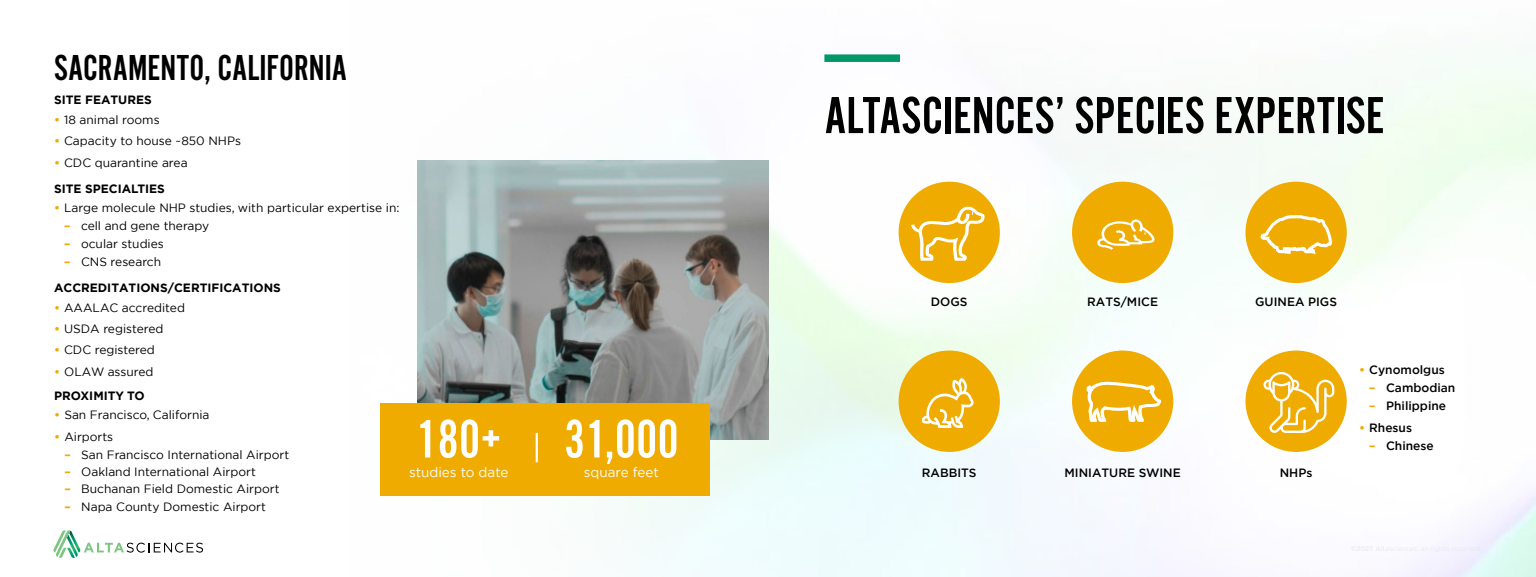
<style>
.page{position:relative;width:1536px;height:577px;background:#fff}
.page>*{position:absolute;margin:0;border:0;box-sizing:border-box;transform-origin:0 0}
.t1{font:56.25px "Alternate Got No 2 D";color:#fff}
.t2{font:54px "Alternate Got No 2 D";color:#000}
.t3{font:37.5px "Alternate Got No 2 D";color:#000}
.t4{font:13.5px "Gotham";color:#fff}
.t5{font:12px/25.9px "Gotham";color:#000}
.t6{font:500 12px "Gotham";color:#000}
.t7{font:700 12px/25.9px "Gotham";color:#000}
.s1{font-weight:700;color:#f0ab00}
.s2{font-weight:700}
.s3{color:#f0ab00}
.s4{font-weight:400}
</style>
<div class="page">
<svg style="left:53px;top:530px;width:150px;height:28px"></svg>
<img style="left:380px;top:62px;width:1156px;height:514px">
<img style="left:417px;top:161px;width:351px;height:278px">
<div style="left:381px;top:403px;width:329px;height:92px;background:#f0ab00"></div>
<hr style="left:536px;top:432px;width:2px;height:30px;background:#fff">
<div style="left:824px;top:54px;width:76px;height:8px;background:#009866"></div>
<div style="left:898px;top:181px;width:102px;height:102px;background:#f0ab00;border-radius:50%"></div>
<svg style="left:911px;top:206px;width:73px;height:55px"></svg>
<div style="left:898px;top:350px;width:102px;height:101px;background:#f0ab00;border-radius:50%"></div>
<svg style="left:921px;top:378px;width:53px;height:50px"></svg>
<div style="left:1072px;top:181px;width:101px;height:102px;background:#f0ab00;border-radius:50%"></div>
<svg style="left:1072px;top:217px;width:83px;height:35px"></svg>
<div style="left:1245px;top:181px;width:102px;height:102px;background:#f0ab00;border-radius:50%"></div>
<svg style="left:1260px;top:215px;width:72px;height:39px"></svg>
<div style="left:1072px;top:350px;width:101px;height:101px;background:#f0ab00;border-radius:50%"></div>
<svg style="left:1086px;top:381px;width:75px;height:40px"></svg>
<div style="left:1245px;top:350px;width:102px;height:101px;background:#f0ab00;border-radius:50%"></div>
<svg style="left:1263px;top:371px;width:71px;height:61px"></svg>
<h3 class="t3" style="left:54px;top:47px;width:295px">SACRAMENTO, CALIFORNIA</h3>
<p class="t7" style="left:54px;top:87px;width:99px">SITE FEATURES</p>
<p class="t5" style="left:54px;top:106px;width:107px"><span class="s1">•</span> 18 animal rooms</p>
<p class="t5" style="left:54px;top:128px;width:188px"><span class="s1">•</span> Capacity to house ~850 NHPs</p>
<p class="t5" style="left:54px;top:149px;width:135px"><span class="s1">•</span> CDC quarantine area<br><span class="s2">SITE SPECIALTIES</span></p>
<p class="t5" style="left:54px;top:194px;width:347px"><span class="s1">•</span> Large molecule NHP studies, with particular expertise in:</p>
<p class="t5" style="left:64px;top:212px;width:147px"><span class="s1">–</span> cell and gene therapy</p>
<p class="t5" style="left:64px;top:230px;width:101px"><span class="s1">–</span> ocular studies</p>
<p class="t7" style="left:54px;top:249px;width:228px;text-indent:10px"><span class="s3">–</span> <span class="s4">CNS research<br></span>ACCREDITATIONS/CERTIFICATIONS</p>
<p class="t5" style="left:54px;top:294px;width:132px"><span class="s1">•</span> AAALAC accredited</p>
<p class="t5" style="left:54px;top:315px;width:111px"><span class="s1">•</span> USDA registered</p>
<p class="t5" style="left:54px;top:337px;width:102px"><span class="s1">•</span> CDC registered</p>
<p class="t5" style="left:54px;top:359px;width:101px;line-height:23.9px"><span class="s1">•</span> OLAW assured<br><span class="s2">PROXIMITY TO</span></p>
<p class="t5" style="left:54px;top:401px;width:157px"><span class="s1">•</span> San Francisco, California</p>
<p class="t5" style="left:54px;top:423px;width:61px"><span class="s1">•</span> Airports</p>
<p class="t5" style="left:64px;top:441px;width:226px"><span class="s1">–</span> San Francisco International Airport</p>
<p class="t5" style="left:64px;top:458px;width:193px"><span class="s1">–</span> Oakland International Airport</p>
<p class="t5" style="left:64px;top:475px;width:217px"><span class="s1">–</span> Buchanan Field Domestic Airport</p>
<p class="t5" style="left:64px;top:492px;width:203px"><span class="s1">–</span> Napa County Domestic Airport</p>
<h1 class="t1" style="left:416px;top:409px;width:87px">180+</h1>
<p class="t4" style="left:409px;top:463px;width:101px">studies to date</p>
<h1 class="t1" style="left:564px;top:409px;width:116px">31,000</h1>
<p class="t4" style="left:584px;top:463px;width:77px">square feet</p>
<h2 class="t2" style="left:824px;top:87px;width:562px">ALTASCIENCES’ SPECIES EXPERTISE</h2>
<p class="t6" style="left:931px;top:293px;width:38px">DOGS</p>
<p class="t6" style="left:922px;top:464px;width:56px">RABBITS</p>
<p class="t6" style="left:1087px;top:293px;width:72px">RATS/MICE</p>
<p class="t6" style="left:1255px;top:293px;width:83px">GUINEA PIGS</p>
<p class="t6" style="left:1064px;top:464px;width:118px">MINIATURE SWINE</p>
<p class="t6" style="left:1280px;top:464px;width:34px">NHPs</p>
<p class="t6" style="left:1359px;top:362px;width:87px"><span class="s1">•</span> Cynomolgus</p>
<p class="t6" style="left:1369px;top:380px;width:88px"><span class="s1">–</span> Cambodian</p>
<p class="t6" style="left:1369px;top:398px;width:78px"><span class="s1">–</span> Philippine</p>
<p class="t6" style="left:1359px;top:419px;width:54px"><span class="s1">•</span> Rhesus</p>
<p class="t6" style="left:1369px;top:437px;width:66px"><span class="s1">–</span> Chinese</p>
</div>
